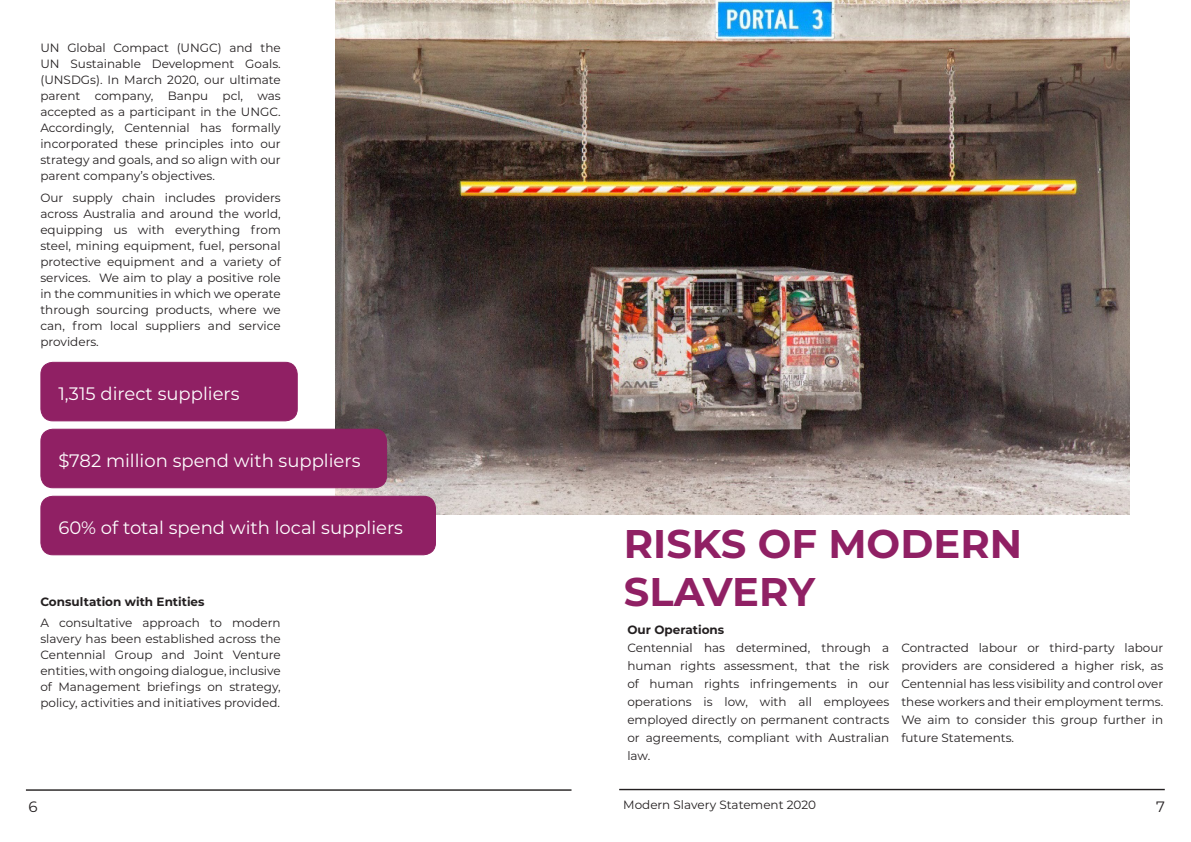
<style>
.page{position:relative;width:1191px;height:842px;background:#fff}
.page>*{position:absolute;margin:0;border:0;box-sizing:border-box;transform-origin:0 0}
.t1{font:700 40px/48px "Montserrat";color:#902064}
.t2{font:18px "Montserrat";color:#fff}
.t3{font:15px "Montserrat";color:#231f20}
.t4{font:12px/16px "Montserrat";color:#231f20;text-align:justify}
.t5{font:700 12px "Montserrat";color:#231f20}
</style>
<div class="page">
<hr style="left:619px;top:789px;width:545px;height:1px;background:#231f20">
<hr style="left:26px;top:789px;width:545px;height:2px;background:#231f20">
<img style="left:336px;top:0;width:794px;height:514px">
<div style="left:41px;top:362px;width:256px;height:59px;background:#902064;border-radius:12px"></div>
<div style="left:40px;top:362px;width:258px;height:59px;border:1px solid #902064;border-radius:12px"></div>
<div style="left:41px;top:496px;width:394px;height:59px;background:#902064;border-radius:12px"></div>
<div style="left:40px;top:496px;width:396px;height:59px;border:1px solid #902064;border-radius:12px"></div>
<div style="left:41px;top:429px;width:345px;height:59px;background:#902064;border-radius:12px"></div>
<div style="left:40px;top:429px;width:347px;height:59px;border:1px solid #902064;border-radius:12px"></div>
<p class="t4" style="left:40px;top:39px;width:242px">UN Global Compact (UNGC) and the UN Sustainable Development Goals. (UNSDGs). In March 2020, our ultimate parent company, Banpu pcl, was accepted as a participant in the UNGC.<br>Accordingly, Centennial has formally incorporated these principles into our strategy and goals, and so align with our parent company’s objectives.</p>
<p class="t4" style="left:40px;top:189px;width:242px">Our supply chain includes providers across Australia and around the world, equipping us with everything from steel, mining equipment, fuel, personal protective equipment and a variety of services. We aim to play a positive role in the communities in which we operate through sourcing products, where we can, from local suppliers and service providers.</p>
<p class="t2" style="left:58px;top:381px;width:183px">1,315 direct suppliers</p>
<p class="t2" style="left:58px;top:448px;width:303px">$782 million spend with suppliers</p>
<p class="t2" style="left:58px;top:515px;width:346px">60% of total spend with local suppliers</p>
<p class="t5" style="left:40px;top:593px;width:166px">Consultation with Entities</p>
<p class="t4" style="left:40px;top:615px;width:242px">A consultative approach to modern slavery has been established across the Centennial Group and Joint Venture entities, with ongoing dialogue, inclusive of Management briefings on strategy, policy, activities and initiatives provided.</p>
<p class="t1" style="left:624px;top:517px;width:400px">RISKS OF MODERN<br>SLAVERY</p>
<p class="t5" style="left:627px;top:621px;width:98px">Our Operations</p>
<p class="t4" style="left:627px;top:639px;width:263px;line-height:18px">Centennial has determined, through a human rights assessment, that the risk of human rights infringements in our operations is low, with all employees employed directly on permanent contracts or agreements, compliant with Australian law.</p>
<p class="t4" style="left:901px;top:639px;width:263px;line-height:18px">Contracted labour or third-party labour providers are considered a higher risk, as Centennial has less visibility and control over these workers and their employment terms.<br>We aim to consider this group further in future Statements.</p>
<p class="t3" style="left:28px;top:797px;width:11px">6</p>
<p class="t4" style="left:623px;top:797px;width:194px">Modern Slavery Statement 2020</p>
<p class="t3" style="left:1156px;top:796px;width:10px">7</p>
</div>
